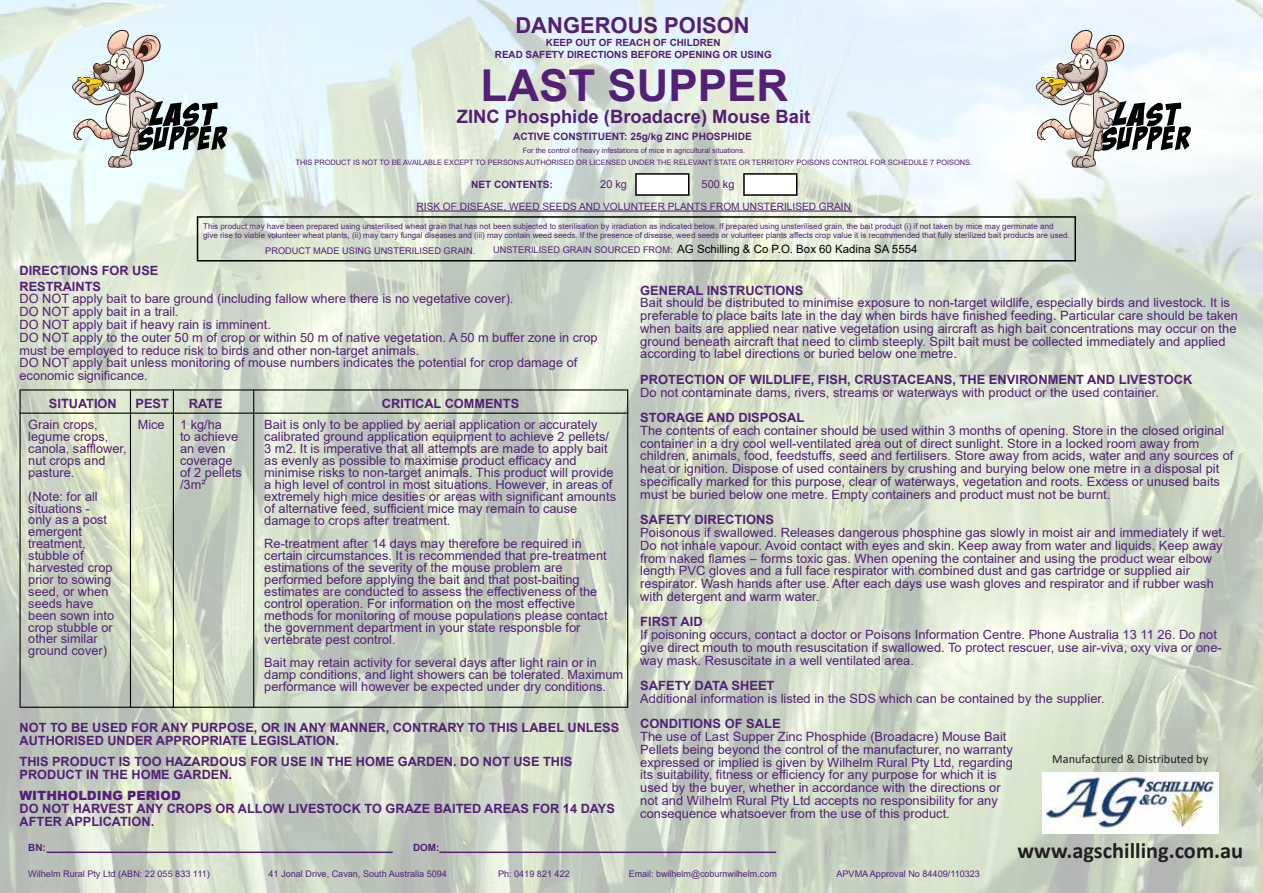
<style>
.page{position:relative;width:1263px;height:893px;background:#fff}
.page>*{position:absolute;margin:0;border:0;box-sizing:border-box;transform-origin:0 0}
.t1{font:700 43.95px "Arial";color:#532076}
.t2{font:700 22.35px "Calibri";color:#231f20}
.t3{font:700 21.9px "Arial";color:#532076}
.t4{font:700 18.45px "Arial";color:#532076}
.t5{font:12.75px/11.9px "Arial";color:#532076}
.t6{font:700 12.75px/12.8px "Arial";color:#532076}
.t7{font:900 12.75px "Arial";color:#532076}
.t8{font:12.3px "Calibri";color:#231f20}
.t9{font:11.4px "Arial";color:#000}
.t10{font:10.95px "Arial";color:#532076}
.t11{font:700 10.2px "Arial";color:#532076}
.t12{font:10.05px "Arial";color:#532076}
.t13{font:700 10.05px "Arial";color:#532076}
.t14{font:700 9.9px/11.9px "Arial";color:#532076;text-align:center}
.t15{font:9.15px "Arial";color:#532076}
.t16{font:7.95px/9.6px "Arial";color:#532076}
.t17{font:7.35px/12.3px "Arial";color:#532076;text-align:center}
.s1{font-size:9.15px;color:#532076}
</style>
<div class="page">
<img style="left:0;top:0;width:1263px;height:893px">
<svg style="left:197px;top:216px;width:879px;height:46px"></svg>
<svg style="left:635px;top:173px;width:54px;height:23px"></svg>
<svg style="left:743px;top:173px;width:54px;height:23px"></svg>
<hr style="left:417px;top:210px;width:435px;height:2px;background:#532076">
<svg style="left:72px;top:30px;width:156px;height:138px"></svg>
<svg style="left:1036px;top:30px;width:155px;height:138px"></svg>
<svg style="left:20px;top:389px;width:608px;height:319px"></svg>
<hr style="left:130px;top:389px;width:1px;height:319px;background:#000">
<hr style="left:173px;top:389px;width:1px;height:319px;background:#000">
<hr style="left:253px;top:389px;width:1px;height:319px;background:#000">
<hr style="left:47px;top:851px;width:346px;height:2px;background:#532076">
<hr style="left:439px;top:851px;width:337px;height:2px;background:#532076">
<img style="left:1042px;top:773px;width:176px;height:60px">
<h3 class="t3" style="left:515px;top:10px;width:236px">DANGEROUS POISON</h3>
<h1 class="t1" style="left:481px;top:55px;width:309px">LAST SUPPER</h1>
<h3 class="t4" style="left:457px;top:104px;width:355px">ZINC Phosphide (Broadacre) Mouse Bait</h3>
<p class="t11" style="left:513px;top:129px;width:240px">ACTIVE CONSTITUENT: 25g/kg ZINC PHOSPHIDE</p>
<p class="t14" style="left:495px;top:36px;width:278px">KEEP OUT OF REACH OF CHILDREN<br>READ SAFETY DIRECTIONS BEFORE OPENING OR USING</p>
<p class="t17" style="left:296px;top:144px;width:678px">For the control of heavy infestations of mice in agricultural situations.<br>THIS PRODUCT IS NOT TO BE AVAILABLE EXCEPT TO PERSONS AUTHORISED OR LICENSED UNDER THE RELEVANT STATE OR TERRITORY POISONS CONTROL FOR SCHEDULE 7 POISONS.</p>
<p class="t13" style="left:471px;top:177px;width:83px">NET CONTENTS:</p>
<p class="t10" style="left:600px;top:177px;width:28px">20 kg</p>
<p class="t10" style="left:701px;top:177px;width:34px">500 kg</p>
<p class="t12" style="left:417px;top:199px;width:436px">RISK OF DISEASE, WEED SEEDS AND VOLUNTEER PLANTS FROM UNSTERILISED GRAIN</p>
<p class="t16" style="left:203px;top:221px;width:868px">This product may have been prepared using unsterilised wheat grain that has not been subjected to sterilisation by irradiation as indicated below. If prepared using unsterilised grain, the bait product (i) if not taken by mice may germinate and give rise to viable volunteer wheat plants, (ii) may carry fungal diseases and (iii) may contain weed seeds. If the presence of disease, weed seeds or volunteer plants affects crop value it is recommended that fully sterilized bait products are used.</p>
<p class="t15" style="left:265px;top:244px;width:211px">PRODUCT MADE USING UNSTERILISED GRAIN.</p>
<p class="t9" style="left:493px;top:241px;width:426px"><span class="s1">UNSTERILISED GRAIN SOURCED FROM:</span> AG Schilling &amp; Co P.O. Box 60 Kadina SA 5554</p>
<p class="t6" style="left:20px;top:263px;width:140px;line-height:15.3px">DIRECTIONS FOR USE<br>RESTRAINTS</p>
<p class="t5" style="left:20px;top:293px;width:580px;line-height:12.8px">DO NOT apply bait to bare ground (including fallow where there is no vegetative cover).<br>DO NOT apply bait in a trail.<br>DO NOT apply bait if heavy rain is imminent.<br>DO NOT apply to the outer 50 m of crop or within 50 m of native vegetation. A 50 m buffer zone in crop must be employed to reduce risk to birds and other non-target animals.<br>DO NOT apply bait unless monitoring of mouse numbers indicates the potential for crop damage of economic significance.</p>
<p class="t6" style="left:49px;top:398px;width:69px">SITUATION</p>
<p class="t5" style="left:180px;top:419px;width:63px;text-indent:-42px">Mice 1 kg/ha<br>to achieve an even coverage of 2 pellets /3m²</p>
<p class="t5" style="left:264px;top:419px;width:353px">Bait is only to be applied by aerial application or accurately calibrated ground application equipment to achieve 2 pellets/ 3 m2. It is imperative that all attempts are made to apply bait as evenly as possible to maximise product efficacy and minimise risks to non-target animals. This product will provide a high level of control in most situations. However, in areas of extremely high mice desities or areas with significant amounts of alternative feed, sufficient mice may remain to cause damage to crops after treatment.</p>
<p class="t5" style="left:264px;top:538px;width:345px">Re-treatment after 14 days may therefore be required in certain circumstances. It is recommended that pre-treatment estimations of the severity of the mouse problem are performed before applying the bait and that post-baiting estimates are conducted to assess the effectiveness of the control operation. For information on the most effective methods for monitoring of mouse populations please contact the government department in your state responsble for vertebrate pest control.</p>
<p class="t5" style="left:264px;top:657px;width:360px">Bait may retain activity for several days after light rain or in damp conditions, and light showers can be tolerated. Maximum performance will however be expected under dry conditions.</p>
<p class="t6" style="left:135px;top:398px;width:35px">PEST</p>
<p class="t6" style="left:189px;top:398px;width:35px">RATE</p>
<p class="t6" style="left:382px;top:398px;width:139px">CRITICAL COMMENTS</p>
<p class="t5" style="left:28px;top:419px;width:100px">Grain crops, legume crops, canola, safflower, nut crops and pasture.</p>
<p class="t5" style="left:28px;top:490px;width:87px">(Note: for all situations - only as a post emergent treatment, stubble of harvested crop prior to sowing seed, or when seeds have been sown into crop stubble or other similar ground cover)</p>
<p class="t6" style="left:20px;top:721px;width:601px">NOT TO BE USED FOR ANY PURPOSE, OR IN ANY MANNER, CONTRARY TO THIS LABEL UNLESS<br>AUTHORISED UNDER APPROPRIATE LEGISLATION.</p>
<p class="t6" style="left:20px;top:755px;width:554px">THIS PRODUCT IS TOO HAZARDOUS FOR USE IN THE HOME GARDEN. DO NOT USE THIS<br>PRODUCT IN THE HOME GARDEN.</p>
<p class="t7" style="left:20px;top:786px;width:163px">WITHHOLDING PERIOD</p>
<p class="t6" style="left:20px;top:802px;width:597px">DO NOT HARVEST ANY CROPS OR ALLOW LIVESTOCK TO GRAZE BAITED AREAS FOR 14 DAYS<br>AFTER APPLICATION.</p>
<p class="t14" style="left:28px;top:841px;width:19px">BN:</p>
<p class="t14" style="left:413px;top:841px;width:28px">DOM:</p>
<p class="t6" style="left:640px;top:284px;width:165px">GENERAL INSTRUCTIONS</p>
<p class="t5" style="left:640px;top:296px;width:599px;line-height:12.8px">Bait should be distributed to minimise exposure to non-target wildlife, especially birds and livestock. It is preferable to place baits late in the day when birds have finished feeding. Particular care should be taken when baits are applied near native vegetation using aircraft as high bait concentrations may occur on the ground beneath aircraft that need to climb steeply. Spilt bait must be collected immediately and applied according to label directions or buried below one metre.</p>
<p class="t6" style="left:640px;top:373px;width:554px">PROTECTION OF WILDLIFE, FISH, CRUSTACEANS, THE ENVIRONMENT AND LIVESTOCK</p>
<p class="t5" style="left:640px;top:386px;width:520px">Do not contaminate dams, rivers, streams or waterways with product or the used container.</p>
<p class="t6" style="left:640px;top:411px;width:166px">STORAGE AND DISPOSAL</p>
<p class="t5" style="left:640px;top:424px;width:595px;line-height:12.8px">The contents of each container should be used within 3 months of opening. Store in the closed original container in a dry cool well-ventilated area out of direct sunlight. Store in a locked room away from children, animals, food, feedstuffs, seed and fertilisers. Store away from acids, water and any sources of heat or ignition. Dispose of used containers by crushing and burying below one metre in a disposal pit specifically marked for this purpose, clear of waterways, vegetation and roots. Excess or unused baits must be buried below one metre. Empty containers and product must not be burnt.</p>
<p class="t6" style="left:640px;top:513px;width:135px">SAFETY DIRECTIONS</p>
<p class="t5" style="left:640px;top:526px;width:587px;line-height:12.8px">Poisonous if swallowed. Releases dangerous phosphine gas slowly in moist air and immediately if wet.<br>Do not inhale vapour. Avoid contact with eyes and skin. Keep away from water and liquids. Keep away from naked flames – forms toxic gas. When opening the container and using the product wear elbow length PVC gloves and a full face respirator with combined dust and gas cartridge or supplied air respirator. Wash hands after use. After each days use wash gloves and respirator and if rubber wash with detergent and warm water.</p>
<p class="t6" style="left:640px;top:616px;width:64px">FIRST AID</p>
<p class="t5" style="left:640px;top:628px;width:583px;line-height:12.8px">If poisoning occurs, contact a doctor or Poisons Information Centre. Phone Australia 13 11 26. Do not give direct mouth to mouth resuscitation if swallowed. To protect rescuer, use air-viva, oxy viva or one&shy;way mask. Resuscitate in a well ventilated area.</p>
<p class="t6" style="left:640px;top:679px;width:136px">SAFETY DATA SHEET</p>
<p class="t5" style="left:640px;top:692px;width:466px">Additional information is listed in the SDS which can be contained by the supplier.</p>
<p class="t6" style="left:640px;top:718px;width:142px">CONDITIONS OF SALE</p>
<p class="t5" style="left:640px;top:730px;width:374px;line-height:12.8px">The use of Last Supper Zinc Phosphide (Broadacre) Mouse Bait Pellets being beyond the control of the manufacturer, no warranty expressed or implied is given by Wilhelm Rural Pty Ltd, regarding its suitability, fitness or efficiency for any purpose for which it is used by the buyer, whether in accordance with the directions or not and Wilhelm Rural Pty Ltd accepts no responsibility for any consequence whatsoever from the use of this product.</p>
<p class="t8" style="left:1052px;top:750px;width:157px">Manufactured &amp; Distributed by</p>
<h2 class="t2" style="left:1017px;top:835px;width:227px">www.agschilling.com.au</h2>
<p class="t15" style="left:28px;top:867px;width:183px">Wilhelm Rural Pty Ltd (ABN: 22 055 833 111)</p>
<p class="t15" style="left:269px;top:867px;width:180px">41 Jonal Drive, Cavan, South Australia 5094</p>
<p class="t15" style="left:498px;top:867px;width:73px">Ph: 0419 821 422</p>
<p class="t15" style="left:629px;top:867px;width:150px">Email: bwilhelm@coburnwilhelm.com</p>
<p class="t15" style="left:836px;top:867px;width:145px">APVMA Approval No 84409/110323</p>
</div>
